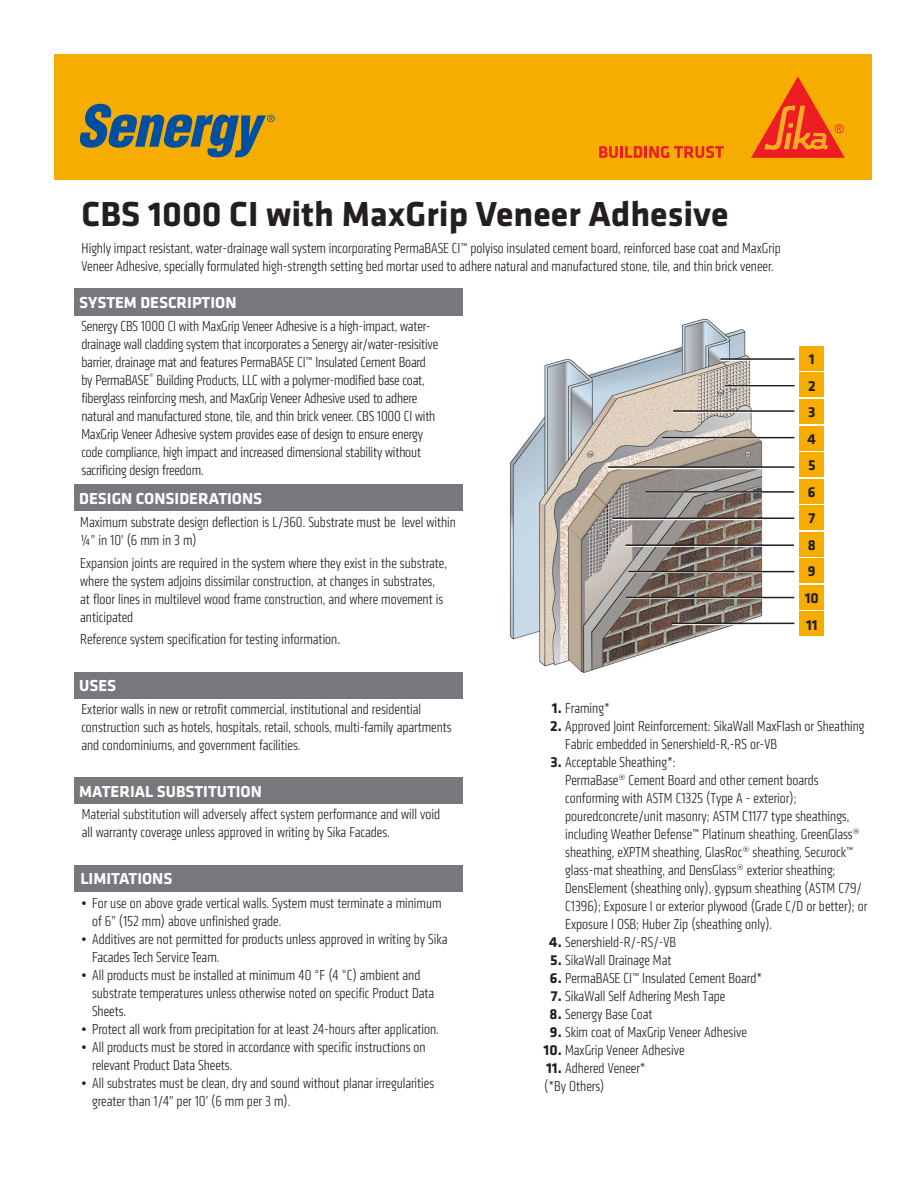
<style>
.page{position:relative;width:918px;height:1188px;background:#fff}
.page>*{position:absolute;margin:0;border:0;box-sizing:border-box;transform-origin:0 0}
.t1{font:700 36px "Klavika";color:#231f20}
.t2{font:700 16.5px "Klavika";color:#fff}
.Text{font:300 condensed 15px/18px "Klavika";color:#231f20}
.Numbered_List{font:300 condensed 15px/18px "Klavika";color:#231f20}
.Description{font:300 condensed 15px/18px "Klavika";color:#231f20}
.t3{font:700 15px "Klavika";color:#231f20}
.s1{font-size:16.5px}
.s2{font-weight:700;font-stretch:normal}
</style>
<div class="page">
<img style="left:509px;top:319px;width:285px;height:355px">
<hr style="left:725px;top:386px;width:70px;height:1px;background:#fff">
<hr style="left:725px;top:385px;width:70px;height:1px;background:#231f20">
<hr style="left:720px;top:359px;width:75px;height:2px;background:#fff">
<hr style="left:720px;top:358px;width:75px;height:2px;background:#231f20">
<hr style="left:673px;top:411px;width:122px;height:2px;background:#fff">
<hr style="left:673px;top:410px;width:121px;height:2px;background:#231f20">
<hr style="left:662px;top:438px;width:133px;height:1px;background:#fff">
<hr style="left:662px;top:437px;width:132px;height:1px;background:#231f20">
<hr style="left:609px;top:468px;width:186px;height:1px;background:#fff">
<hr style="left:608px;top:466px;width:186px;height:2px;background:#231f20">
<hr style="left:645px;top:491px;width:149px;height:2px;background:#231f20">
<hr style="left:612px;top:519px;width:183px;height:1px;background:#fff">
<hr style="left:612px;top:517px;width:182px;height:2px;background:#231f20">
<hr style="left:629px;top:572px;width:166px;height:1px;background:#fff">
<hr style="left:629px;top:571px;width:165px;height:1px;background:#231f20">
<hr style="left:672px;top:624px;width:123px;height:1px;background:#fff">
<hr style="left:672px;top:623px;width:122px;height:1px;background:#231f20">
<hr style="left:626px;top:545px;width:168px;height:2px;background:#fff">
<hr style="left:626px;top:544px;width:168px;height:2px;background:#231f20">
<hr style="left:626px;top:598px;width:169px;height:1px;background:#fff">
<hr style="left:626px;top:597px;width:168px;height:1px;background:#231f20">
<div style="left:800px;top:373px;width:24px;height:24px;background:#f7ad00"></div>
<div style="left:800px;top:346px;width:24px;height:25px;background:#f7ad00"></div>
<div style="left:800px;top:426px;width:24px;height:24px;background:#f7ad00"></div>
<div style="left:800px;top:479px;width:24px;height:24px;background:#f7ad00"></div>
<div style="left:800px;top:532px;width:24px;height:24px;background:#f7ad00"></div>
<div style="left:800px;top:399px;width:24px;height:25px;background:#f7ad00"></div>
<div style="left:800px;top:452px;width:24px;height:25px;background:#f7ad00"></div>
<div style="left:800px;top:506px;width:24px;height:24px;background:#f7ad00"></div>
<div style="left:800px;top:559px;width:24px;height:24px;background:#f7ad00"></div>
<div style="left:800px;top:585px;width:24px;height:24px;background:#f7ad00"></div>
<div style="left:800px;top:612px;width:24px;height:24px;background:#f7ad00"></div>
<div style="left:54px;top:54px;width:818px;height:125px;background:#f7ad00"></div>
<div style="left:74px;top:288px;width:389px;height:28px;background:#76787b"></div>
<div style="left:74px;top:672px;width:389px;height:27px;background:#76787b"></div>
<div style="left:74px;top:777px;width:389px;height:27px;background:#76787b"></div>
<div style="left:74px;top:865px;width:389px;height:27px;background:#76787b"></div>
<div style="left:74px;top:484px;width:389px;height:27px;background:#76787b"></div>
<svg style="left:80px;top:104px;width:195px;height:53px"></svg>
<svg style="left:599px;top:146px;width:125px;height:12px"></svg>
<svg style="left:751px;top:76px;width:94px;height:82px"></svg>
<p class="t1" style="left:82px;top:188px;width:649px">CBS 1000 CI with MaxGrip Veneer Adhesive</p>
<p class="Description" style="left:82px;top:239px;width:701px">Highly impact resistant, water-drainage wall system incorporating PermaBASE CI™ polyiso insulated cement board, reinforced base coat and MaxGrip<br>Veneer Adhesive, specially formulated high-strength setting bed mortar used to adhere natural and manufactured stone, tile, and thin brick veneer.</p>
<p class="t2" style="left:79px;top:291px;width:159px">SYSTEM DESCRIPTION</p>
<p class="Text" style="left:81px;top:318px;width:358px">Senergy CBS 1000 CI with MaxGrip Veneer Adhesive is a high-impact, water&shy;drainage wall cladding system that incorporates a Senergy air/water-resisitive barrier, drainage mat and features PermaBASE CI™ Insulated Cement Board by PermaBASE<sup>®</sup> Building Products, LLC with a polymer-modified base coat, fiberglass reinforcing mesh, and MaxGrip Veneer Adhesive used to adhere natural and manufactured stone, tile, and thin brick veneer. CBS 1000 CI with MaxGrip Veneer Adhesive system provides ease of design to ensure energy code compliance, high impact and increased dimensional stability without sacrificing design freedom.</p>
<p class="t2" style="left:79px;top:487px;width:185px">DESIGN CONSIDERATIONS</p>
<p class="Text" style="left:80px;top:514px;width:377px">Maximum substrate design deflection is L/360. Substrate must be level within ¼” in 10’ (6 mm in 3 m)</p>
<p class="Text" style="left:80px;top:554px;width:368px">Expansion joints are required in the system where they exist in the substrate, where the system adjoins dissimilar construction, at changes in substrates, at floor lines in multilevel wood frame construction, and where movement is anticipated</p>
<p class="Text" style="left:80px;top:631px;width:262px">Reference system specification for testing information<span class="s1">.</span></p>
<p class="t2" style="left:79px;top:674px;width:39px">USES</p>
<p class="Text" style="left:81px;top:701px;width:372px">Exterior walls in new or retrofit commercial, institutional and residential construction such as hotels, hospitals, retail, schools, multi-family apartments and condominiums, and government facilities.</p>
<p class="t2" style="left:79px;top:779px;width:184px">MATERIAL SUBSTITUTION</p>
<p class="Text" style="left:82px;top:806px;width:360px">Material substitution will adversely affect system performance and will void all warranty coverage unless approved in writing by Sika Facades.</p>
<p class="t2" style="left:80px;top:867px;width:94px">LIMITATIONS</p>
<p class="Text" style="left:92px;top:895px;width:351px;text-indent:-11px">• For use on above grade vertical walls. System must terminate a minimum of 6” (152 mm) above unfinished grade.</p>
<p class="Text" style="left:92px;top:931px;width:357px;text-indent:-11px">• Additives are not permitted for products unless approved in writing by Sika<br>Facades Tech Service Team.</p>
<p class="Text" style="left:92px;top:967px;width:344px;text-indent:-11px">• All products must be installed at minimum 40 °F (4 °C) ambient and substrate temperatures unless otherwise noted on specific Product Data<br>Sheets.</p>
<p class="Text" style="left:81px;top:1021px;width:359px">• Protect all work from precipitation for at least 24-hours after application.</p>
<p class="Text" style="left:92px;top:1039px;width:335px;text-indent:-11px">• All products must be stored in accordance with specific instructions on relevant Product Data Sheets.</p>
<p class="Text" style="left:92px;top:1075px;width:344px;text-indent:-11px">• All substrates must be clean, dry and sound without planar irregularities greater than 1/4” per 10’ (6 mm per 3 m).</p>
<p class="t3" style="left:809px;top:348px;width:7px">1</p>
<p class="t3" style="left:808px;top:375px;width:9px">2</p>
<p class="t3" style="left:808px;top:401px;width:9px">3</p>
<p class="t3" style="left:808px;top:428px;width:10px">4</p>
<p class="t3" style="left:808px;top:454px;width:9px">5</p>
<p class="t3" style="left:808px;top:481px;width:9px">6</p>
<p class="t3" style="left:808px;top:507px;width:8px">7</p>
<p class="t3" style="left:808px;top:534px;width:10px">8</p>
<p class="t3" style="left:808px;top:561px;width:9px">9</p>
<p class="t3" style="left:805px;top:587px;width:16px">10</p>
<p class="t3" style="left:806px;top:614px;width:13px">11</p>
<p class="Numbered_List" style="left:552px;top:700px;width:59px"><span class="s2">1.</span> Framing*</p>
<p class="Numbered_List" style="left:565px;top:718px;width:301px;text-indent:-15px"><span class="s2">2.</span> Approved Joint Reinforcement: SikaWall MaxFlash or Sheathing<br>Fabric embedded in Senershield-R,-RS or-VB</p>
<p class="Numbered_List" style="left:550px;top:754px;width:127px"><span class="s2">3.</span> Acceptable Sheathing*:</p>
<p class="Numbered_List" style="left:565px;top:772px;width:304px">PermaBase® Cement Board and other cement boards conforming with ASTM C1325 (Type A - exterior); pouredconcrete/unit masonry; ASTM C1177 type sheathings, including Weather Defense™ Platinum sheathing, GreenGlass® sheathing, eXPTM sheathing, GlasRoc® sheathing, Securock™ glass-mat sheathing, and DensGlass® exterior sheathing; DensElement (sheathing only), gypsum sheathing (ASTM C79/ C1396); Exposure I or exterior plywood (Grade C/D or better); or Exposure I OSB; Huber Zip (sheathing only).</p>
<p class="Numbered_List" style="left:549px;top:934px;width:129px"><span class="s2">4.</span> Senershield-R/-RS/-VB</p>
<p class="Numbered_List" style="left:550px;top:952px;width:123px"><span class="s2">5.</span> SikaWall Drainage Mat</p>
<p class="Numbered_List" style="left:550px;top:970px;width:214px"><span class="s2">6.</span> PermaBASE CI™ Insulated Cement Board*</p>
<p class="Numbered_List" style="left:551px;top:988px;width:176px"><span class="s2">7.</span> SikaWall Self Adhering Mesh Tape</p>
<p class="Numbered_List" style="left:550px;top:1006px;width:104px"><span class="s2">8.</span> Senergy Base Coat</p>
<p class="Numbered_List" style="left:550px;top:1024px;width:198px"><span class="s2">9.</span> Skim coat of MaxGrip Veneer Adhesive</p>
<p class="Numbered_List" style="left:544px;top:1042px;width:143px"><span class="s2">10.</span> MaxGrip Veneer Adhesive</p>
<p class="Numbered_List" style="left:546px;top:1060px;width:101px"><span class="s2">11.</span> Adhered Veneer*</p>
<p class="Numbered_List" style="left:544px;top:1078px;width:62px">(*By Others)</p>
</div>
